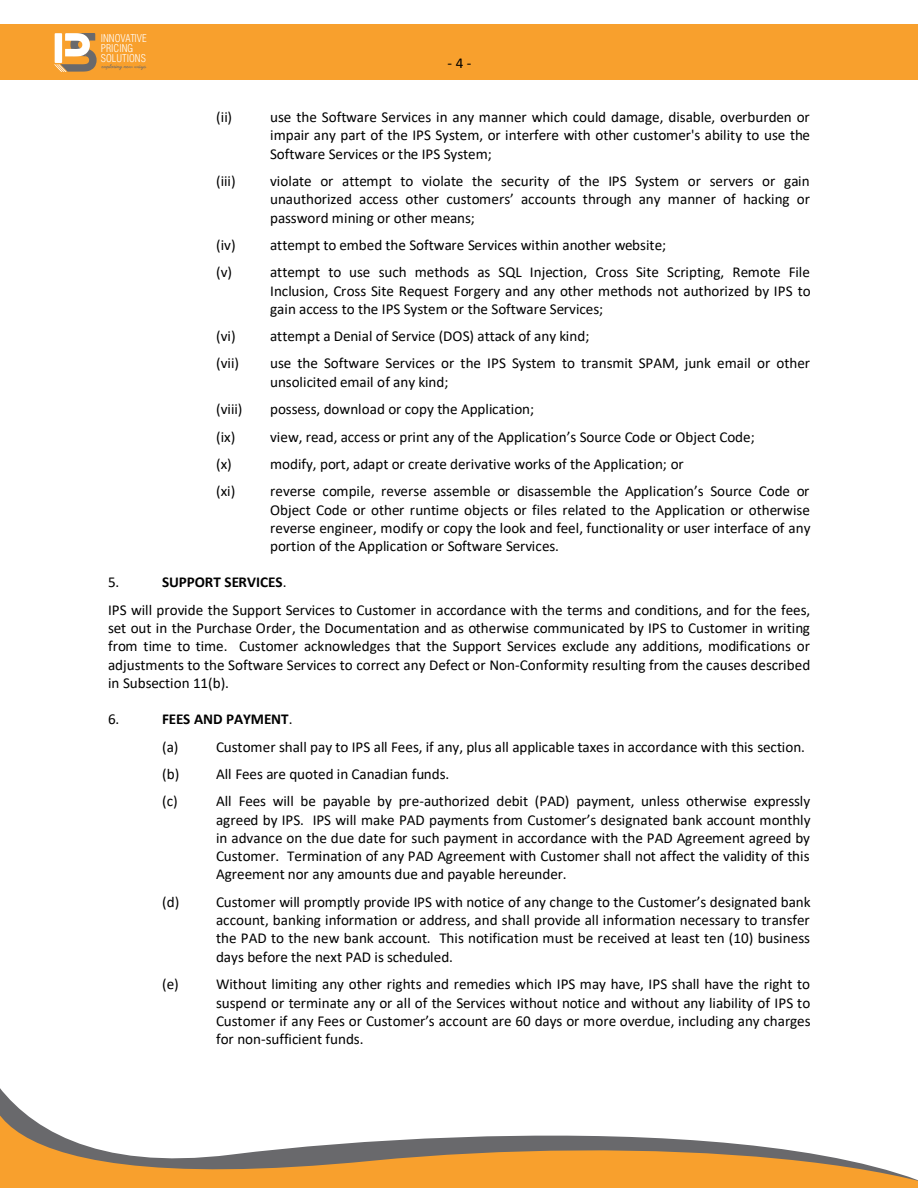
<style>
.page{position:relative;width:918px;height:1188px;background:#fff}
.page>*{position:absolute;margin:0;border:0;box-sizing:border-box;transform-origin:0 0}
.t1{font:15.15px/18.3px "Calibri";color:#000;text-align:justify}
.t2{font:700 15.15px/27.3px "Calibri";letter-spacing:-.01em;color:#000}
.t3{font:300 condensed 10.5px/10.1px "Helvetica LT Std";color:#fff}
.t4{font:6.3px "Abrazo Script S Si Normal";color:#69696c}
.s1{font-weight:700}
.s2{font-weight:400}
</style>
<div class="page">
<svg style="left:0;top:1088px;width:918px;height:100px"></svg>
<div style="left:0;top:25px;width:918px;height:55px;background:#f8a02d"></div>
<svg style="left:54px;top:33px;width:43px;height:39px"></svg>
<p class="t3" style="left:101px;top:33px;width:47px">INNOVATIVE<br>PRICING<br>SOLUTIONS</p>
<p class="t4" style="left:102px;top:63px;width:46px">exploring new ways</p>
<p class="t1" style="left:448px;top:55px;width:25px">-4 -</p>
<p class="t1" style="left:216px;top:109px;width:18px">(ii)</p>
<p class="t1" style="left:270px;top:109px;width:542px">use the Software Services in any manner which could damage, disable, overburden or impair any part of the IPS System, or interfere with other customer's ability to use the Software Services or the IPS System;</p>
<p class="t1" style="left:216px;top:173px;width:21px">(iii)</p>
<p class="t1" style="left:270px;top:173px;width:542px">violate or attempt to violate the security of the IPS System or servers or gain unauthorized access other customers’ accounts through any manner of hacking or password mining or other means;</p>
<p class="t1" style="left:216px;top:232px;width:452px;line-height:27.3px">(iv) attempt to embed the Software Services within another website; (v)</p>
<p class="t1" style="left:270px;top:264px;width:542px">attempt to use such methods as SQL Injection, Cross Site Scripting, Remote File Inclusion, Cross Site Request Forgery and any other methods not authorized by IPS to gain access to the IPS System or the Software Services;</p>
<p class="t1" style="left:216px;top:323px;width:375px;line-height:27px">(vi) attempt a Denial of Service (DOS) attack of any kind; (vii)</p>
<p class="t1" style="left:270px;top:355px;width:542px">use the Software Services or the IPS System to transmit SPAM, junk email or other unsolicited email of any kind;</p>
<p class="t1" style="left:216px;top:401px;width:28px">(viii)</p>
<p class="t1" style="left:216px;top:396px;width:540px;line-height:27.5px;text-align:left;text-indent:54px">possess, download or copy the Application;<br>(ix) view, read, access or print any of the Application’s Source Code or Object Code; (x)</p>
<p class="t1" style="left:216px;top:451px;width:595px;line-height:27.3px;text-indent:54px">modify, port, adapt or create derivative works of the Application; or<br>(xi) reverse compile, reverse assemble or disassemble the Application’s Source Code or</p>
<p class="t1" style="left:270px;top:501px;width:542px">Object Code or other runtime objects or files related to the Application or otherwise reverse engineer, modify or copy the look and feel, functionality or user interface of any portion of the Application or Software Services.</p>
<p class="t1" style="left:108px;top:569px;width:704px;line-height:27.3px;text-indent:54px"><span class="s1">SUPPORT SERVICES</span>.<br>IPS will provide the Support Services to Customer in accordance with the terms and conditions, and for the fees,</p>
<p class="t1" style="left:108px;top:620px;width:704px">set out in the Purchase Order, the Documentation and as otherwise communicated by IPS to Customer in writing from time to time. Customer acknowledges that the Support Services exclude any additions, modifications or adjustments to the Software Services to correct any Defect or Non-Conformity resulting from the causes described in Subsection 11(b).</p>
<p class="t1" style="left:108px;top:711px;width:13px">6.</p>
<p class="t2" style="left:162px;top:705px;width:132px">FEES AND PAYMENT<span class="s2">. (a)</span></p>
<p class="t1" style="left:108px;top:574px;width:13px">5.</p>
<p class="t1" style="left:216px;top:738px;width:591px">Customer shall pay to IPS all Fees, if any, plus all applicable taxes in accordance with this section.</p>
<p class="t1" style="left:162px;top:765px;width:19px">(b)</p>
<p class="t1" style="left:216px;top:765px;width:235px">All Fees are quoted in Canadian funds.</p>
<p class="t1" style="left:162px;top:793px;width:17px">(c)</p>
<p class="t1" style="left:216px;top:793px;width:596px">All Fees will be payable by pre-authorized debit (PAD) payment, unless otherwise expressly agreed by IPS. IPS will make PAD payments from Customer’s designated bank account monthly in advance on the due date for such payment in accordance with the PAD Agreement agreed by Customer. Termination of any PAD Agreement with Customer shall not affect the validity of this Agreement nor any amounts due and payable hereunder.</p>
<p class="t1" style="left:162px;top:893px;width:19px">(d)</p>
<p class="t1" style="left:216px;top:893px;width:596px">Customer will promptly provide IPS with notice of any change to the Customer’s designated bank account, banking information or address, and shall provide all information necessary to transfer the PAD to the new bank account. This notification must be received at least ten (10) business days before the next PAD is scheduled.</p>
<p class="t1" style="left:162px;top:976px;width:18px">(e)</p>
<p class="t1" style="left:216px;top:976px;width:596px">Without limiting any other rights and remedies which IPS may have, IPS shall have the right to suspend or terminate any or all of the Services without notice and without any liability of IPS to Customer if any Fees or Customer’s account are 60 days or more overdue, including any charges for non-sufficient funds.</p>
</div>
